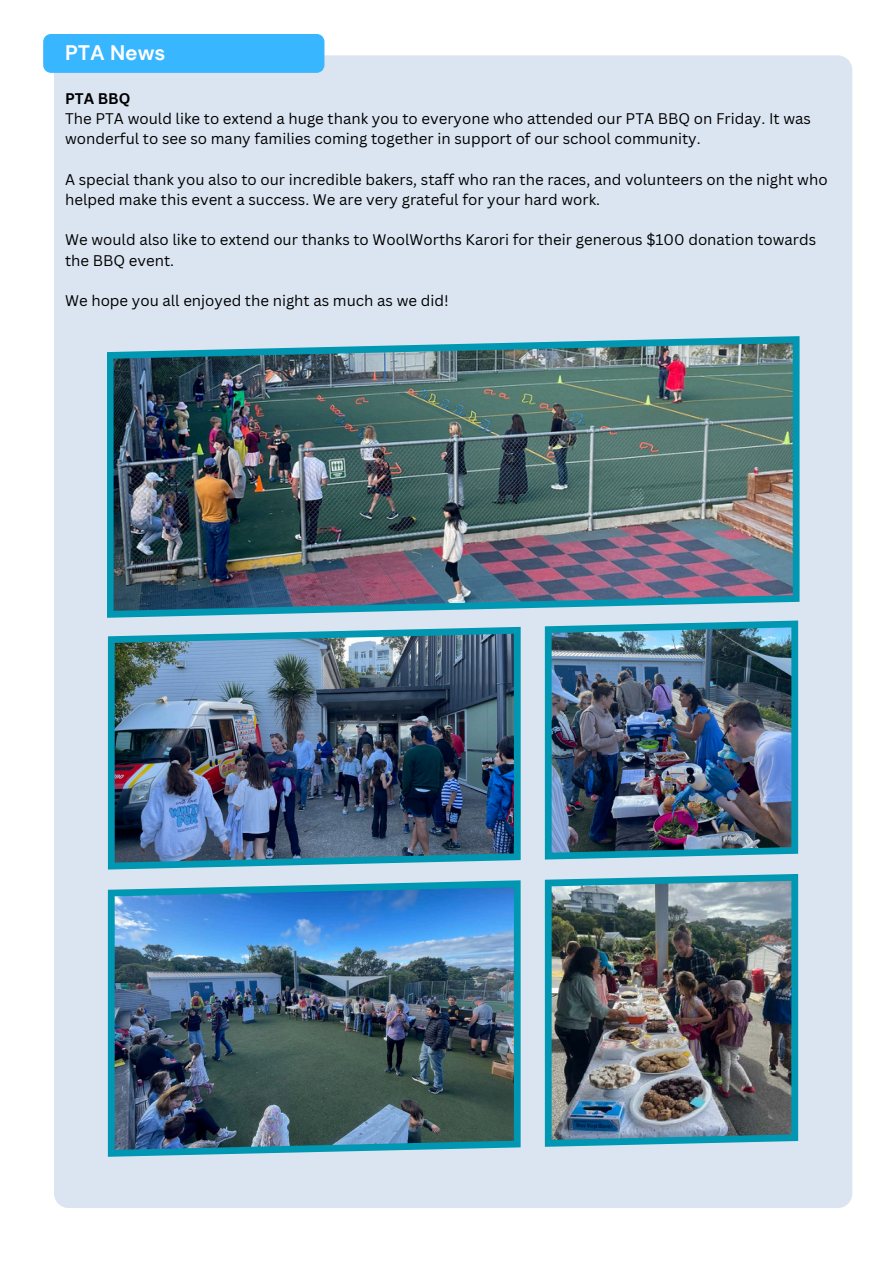
<style>
.page{position:relative;width:894px;height:1264px;background:#fff}
.page>*{position:absolute;margin:0;border:0;box-sizing:border-box;transform-origin:0 0}
.t1{font:700 21px "DM Sans";color:#fff}
.t2{font:15px/20.2px "Canva Sans";color:#000}
.t3{font:700 15px "Canva Sans";color:#000}
</style>
<div class="page">
<div style="left:54px;top:55px;width:798px;height:1152px;background:#dbe5f1"></div>
<div style="left:43px;top:34px;width:281px;height:39px;background:#38b6ff"></div>
<img style="left:544px;top:620px;width:254px;height:239px">
<img style="left:108px;top:627px;width:412px;height:242px">
<img style="left:544px;top:874px;width:254px;height:272px">
<img style="left:108px;top:880px;width:412px;height:276px">
<img style="left:107px;top:336px;width:692px;height:281px">
<p class="t1" style="left:65px;top:39px;width:102px">PTA News</p>
<p class="t3" style="left:65px;top:88px;width:67px">PTA BBQ</p>
<p class="t2" style="left:65px;top:108px;width:747px">The PTA would like to extend a huge thank you to everyone who attended our PTA BBQ on Friday. It was wonderful to see so many families coming together in support of our school community.</p>
<p class="t2" style="left:65px;top:169px;width:763px">A special thank you also to our incredible bakers, staff who ran the races, and volunteers on the night who helped make this event a success. We are very grateful for your hard work.</p>
<p class="t2" style="left:65px;top:229px;width:752px">We would also like to extend our thanks to WoolWorths Karori for their generous $100 donation towards the BBQ event.</p>
<p class="t2" style="left:65px;top:290px;width:385px">We hope you all enjoyed the night as much as we did!</p>
</div>
